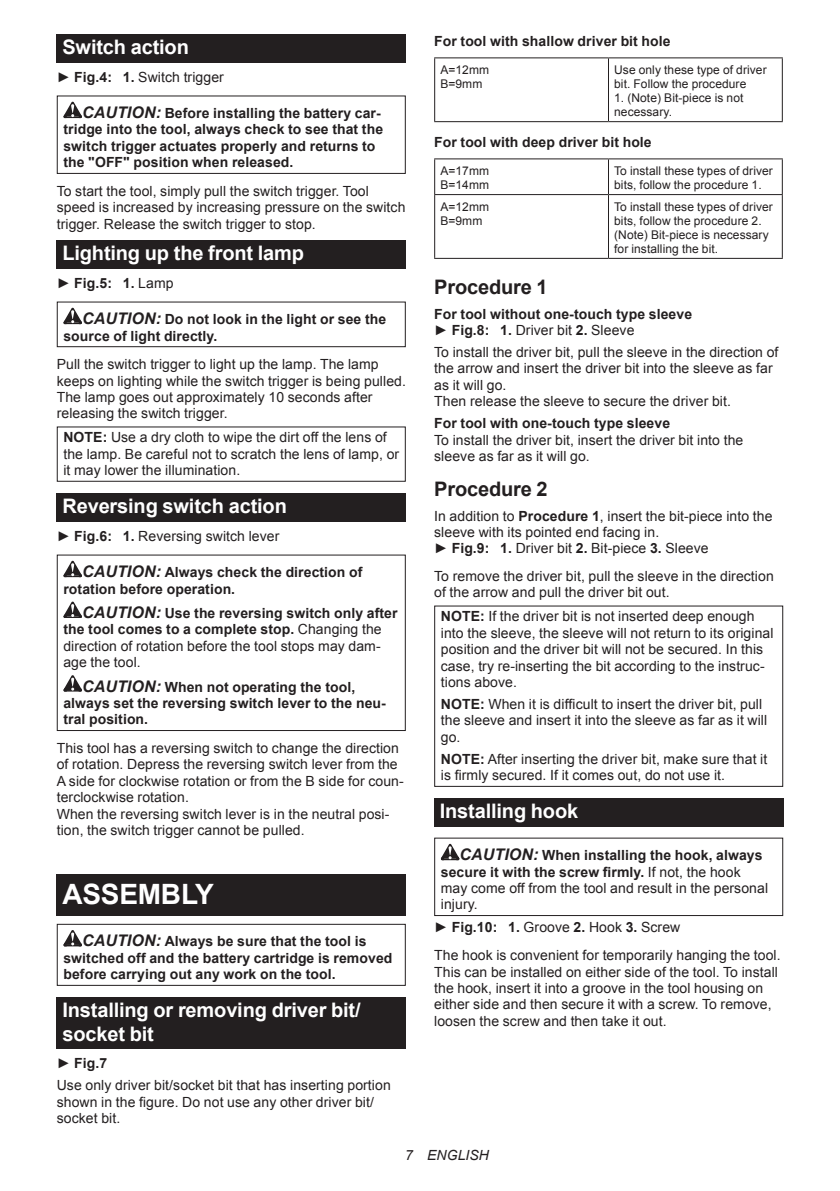
<style>
.page{position:relative;width:840px;height:1191px;background:#fff}
.page>*{position:absolute;margin:0;border:0;box-sizing:border-box;transform-origin:0 0}
.t1{font:700 28px "Arial";letter-spacing:-.01em;color:#fff}
.t2{font:700 20px/23.4px "Arial";letter-spacing:-.01em;color:#fff}
.t3{font:700 20px "Arial";letter-spacing:-.01em;color:#231f20}
.t4{font:14px/16.4px "Arial";letter-spacing:.005em;color:#231f20}
.t5{font:700 14px/16.4px "Arial";letter-spacing:.005em;color:#231f20}
.t6{font:italic 14px "Arial";letter-spacing:.005em;color:#231f20}
.t7{font:12px/14px "Arial";letter-spacing:.005em;color:#231f20}
.s1{font-weight:700}
.s2{font-style:italic;font-size:16px}
.s3{font-weight:400}
.s4{font-weight:700;font-style:italic;font-size:16px}
</style>
<div class="page">
<div style="left:57px;top:34px;width:348px;height:29px;background:#231f20"></div>
<svg style="left:63px;top:102px;width:19px;height:16px"></svg>
<div style="left:57px;top:95px;width:348px;height:79px;border:1px solid #231f20"></div>
<div style="left:57px;top:240px;width:348px;height:28px;background:#231f20"></div>
<svg style="left:63px;top:308px;width:19px;height:16px"></svg>
<div style="left:57px;top:301px;width:348px;height:46px;border:1px solid #231f20"></div>
<div style="left:57px;top:426px;width:348px;height:56px;border:1px solid #231f20"></div>
<div style="left:57px;top:493px;width:348px;height:28px;background:#231f20"></div>
<svg style="left:63px;top:561px;width:19px;height:16px"></svg>
<svg style="left:63px;top:601px;width:19px;height:17px"></svg>
<svg style="left:63px;top:675px;width:19px;height:16px"></svg>
<div style="left:57px;top:554px;width:348px;height:177px;border:1px solid #231f20"></div>
<div style="left:57px;top:874px;width:348px;height:41px;background:#231f20"></div>
<svg style="left:63px;top:930px;width:19px;height:16px"></svg>
<div style="left:57px;top:923px;width:348px;height:62px;border:1px solid #231f20"></div>
<div style="left:57px;top:997px;width:348px;height:52px;background:#231f20"></div>
<hr style="left:434px;top:57px;width:174px;height:1px;background:#231f20">
<hr style="left:434px;top:58px;width:1px;height:63px;background:#231f20">
<hr style="left:608px;top:57px;width:174px;height:1px;background:#231f20">
<hr style="left:607px;top:58px;width:1px;height:63px;background:#231f20">
<hr style="left:781px;top:58px;width:1px;height:63px;background:#231f20">
<hr style="left:434px;top:121px;width:174px;height:1px;background:#231f20">
<hr style="left:608px;top:121px;width:174px;height:1px;background:#231f20">
<hr style="left:434px;top:158px;width:174px;height:1px;background:#231f20">
<hr style="left:434px;top:159px;width:1px;height:35px;background:#231f20">
<hr style="left:608px;top:158px;width:174px;height:1px;background:#231f20">
<hr style="left:607px;top:159px;width:1px;height:35px;background:#231f20">
<hr style="left:781px;top:159px;width:1px;height:35px;background:#231f20">
<hr style="left:434px;top:194px;width:174px;height:1px;background:#231f20">
<hr style="left:434px;top:195px;width:1px;height:63px;background:#231f20">
<hr style="left:608px;top:194px;width:174px;height:1px;background:#231f20">
<hr style="left:607px;top:195px;width:1px;height:63px;background:#231f20">
<hr style="left:781px;top:195px;width:1px;height:63px;background:#231f20">
<hr style="left:434px;top:258px;width:174px;height:1px;background:#231f20">
<hr style="left:608px;top:258px;width:174px;height:1px;background:#231f20">
<div style="left:434px;top:605px;width:348px;height:182px;border:1px solid #231f20"></div>
<div style="left:434px;top:798px;width:348px;height:28px;background:#231f20"></div>
<svg style="left:440px;top:844px;width:19px;height:16px"></svg>
<div style="left:434px;top:837px;width:348px;height:79px;border:1px solid #231f20"></div>
<h2 class="t2" style="left:62px;top:36px;width:128px">Switch action</h2>
<p class="t4" style="left:57px;top:69px;width:168px">► <span class="s1">Fig.4: 1.</span> Switch trigger</p>
<p class="t5" style="left:63px;top:105px;width:321px;text-indent:19px"><span class="s2">CAUTION:</span> Before installing the battery car&shy;tridge into the tool, always check to see that the switch trigger actuates properly and returns to the "OFF" position when released.</p>
<p class="t4" style="left:57px;top:183px;width:350px">To start the tool, simply pull the switch trigger. Tool speed is increased by increasing pressure on the switch trigger. Release the switch trigger to stop.</p>
<h2 class="t2" style="left:62px;top:242px;width:243px">Lighting up the front lamp</h2>
<p class="t5" style="left:57px;top:275px;width:118px"><span class="s3">►</span> Fig.5: 1. <span class="s3">Lamp</span></p>
<p class="t5" style="left:63px;top:311px;width:324px;text-indent:19px"><span class="s2">CAUTION:</span> Do not look in the light or see the source of light directly.</p>
<p class="t4" style="left:57px;top:356px;width:350px">Pull the switch trigger to light up the lamp. The lamp keeps on lighting while the switch trigger is being pulled.<br>The lamp goes out approximately 10 seconds after releasing the switch trigger.</p>
<p class="t4" style="left:63px;top:429px;width:337px"><span class="s1">NOTE:</span> Use a dry cloth to wipe the dirt off the lens of the lamp. Be careful not to scratch the lens of lamp, or it may lower the illumination.</p>
<h2 class="t2" style="left:62px;top:495px;width:226px">Reversing switch action</h2>
<p class="t4" style="left:57px;top:528px;width:224px">► <span class="s1">Fig.6: 1.</span> Reversing switch lever</p>
<p class="t5" style="left:63px;top:564px;width:300px;text-indent:19px"><span class="s2">CAUTION:</span> Always check the direction of rotation before operation.</p>
<p class="t4" style="left:63px;top:605px;width:335px;text-indent:19px"><span class="s4">CAUTION:</span> <span class="s1">Use the reversing switch only after the tool comes to a complete stop.</span> Changing the direction of rotation before the tool stops may dam&shy;age the tool.</p>
<p class="t5" style="left:63px;top:679px;width:323px;text-indent:19px"><span class="s2">CAUTION:</span> When not operating the tool, always set the reversing switch lever to the neu&shy;tral position.</p>
<p class="t4" style="left:57px;top:740px;width:348px">This tool has a reversing switch to change the direction of rotation. Depress the reversing switch lever from the A side for clockwise rotation or from the B side for coun&shy;terclockwise rotation.<br>When the reversing switch lever is in the neutral posi&shy;tion, the switch trigger cannot be pulled.</p>
<h1 class="t1" style="left:62px;top:876px;width:153px">ASSEMBLY</h1>
<p class="t5" style="left:63px;top:933px;width:330px;text-indent:19px"><span class="s2">CAUTION:</span> Always be sure that the tool is switched off and the battery cartridge is removed before carrying out any work on the tool.</p>
<h2 class="t2" style="left:62px;top:999px;width:299px">Installing or removing driver bit/ socket bit</h2>
<p class="t4" style="left:57px;top:1052px;width:335px;line-height:22px">► <span class="s1">Fig.7<br></span>Use only driver bit/socket bit that has inserting portion</p>
<p class="t4" style="left:57px;top:1093px;width:318px">shown in the figure. Do not use any other driver bit/ socket bit.</p>
<p class="t5" style="left:434px;top:33px;width:238px">For tool with shallow driver bit hole</p>
<p class="t7" style="left:440px;top:63px;width:50px">A=12mm<br>B=9mm</p>
<p class="t7" style="left:613px;top:63px;width:154px">Use only these type of driver bit. Follow the procedure</p>
<p class="t7" style="left:613px;top:91px;width:131px">1. (Note) Bit-piece is not necessary.</p>
<p class="t5" style="left:434px;top:134px;width:219px">For tool with deep driver bit hole</p>
<p class="t7" style="left:440px;top:164px;width:50px">A=17mm<br>B=14mm</p>
<p class="t7" style="left:613px;top:164px;width:160px">To install these types of driver bits, follow the procedure 1.</p>
<p class="t7" style="left:440px;top:199px;width:50px">A=12mm<br>B=9mm</p>
<p class="t7" style="left:613px;top:199px;width:160px">To install these types of driver bits, follow the procedure 2. (Note) Bit-piece is necessary for installing the bit.</p>
<h2 class="t3" style="left:434px;top:273px;width:115px">Procedure 1</h2>
<p class="t5" style="left:434px;top:306px;width:259px">For tool without one-touch type sleeve <span class="s3">►</span> Fig.8: 1. <span class="s3">Driver bit</span> 2. <span class="s3">Sleeve</span></p>
<p class="t4" style="left:434px;top:344px;width:345px">To install the driver bit, pull the sleeve in the direction of the arrow and insert the driver bit into the sleeve as far as it will go.<br>Then release the sleeve to secure the driver bit.</p>
<p class="t5" style="left:434px;top:415px;width:237px">For tool with one-touch type sleeve</p>
<p class="t4" style="left:434px;top:431px;width:310px">To install the driver bit, insert the driver bit into the sleeve as far as it will go.</p>
<h2 class="t3" style="left:434px;top:475px;width:115px">Procedure 2</h2>
<p class="t4" style="left:434px;top:507px;width:340px">In addition to <span class="s1">Procedure 1</span>, insert the bit-piece into the sleeve with its pointed end facing in.<br>► <span class="s1">Fig.9: 1.</span> Driver bit <span class="s1">2.</span> Bit-piece <span class="s1">3.</span> Sleeve</p>
<p class="t4" style="left:434px;top:568px;width:341px">To remove the driver bit, pull the sleeve in the direction of the arrow and pull the driver bit out.</p>
<p class="t4" style="left:440px;top:608px;width:334px"><span class="s1">NOTE:</span> If the driver bit is not inserted deep enough into the sleeve, the sleeve will not return to its original position and the driver bit will not be secured. In this case, try re-inserting the bit according to the instruc&shy;tions above.</p>
<p class="t4" style="left:440px;top:696px;width:328px"><span class="s1">NOTE:</span> When it is difficult to insert the driver bit, pull the sleeve and insert it into the sleeve as far as it will go.</p>
<p class="t4" style="left:440px;top:751px;width:328px"><span class="s1">NOTE:</span> After inserting the driver bit, make sure that it is firmly secured. If it comes out, do not use it.</p>
<h2 class="t2" style="left:439px;top:800px;width:140px">Installing hook</h2>
<p class="t4" style="left:440px;top:847px;width:328px;text-indent:19px"><span class="s4">CAUTION:</span> <span class="s1">When installing the hook, always secure it with the screw firmly.</span> If not, the hook may come off from the tool and result in the personal injury.</p>
<p class="t4" style="left:434px;top:913px;width:348px;line-height:27.8px">► <span class="s1">Fig.10: 1.</span> Groove <span class="s1">2.</span> Hook <span class="s1">3.</span> Screw<br>The hook is convenient for temporarily hanging the tool.</p>
<p class="t4" style="left:434px;top:963px;width:345px">This can be installed on either side of the tool. To install the hook, insert it into a groove in the tool housing on either side and then secure it with a screw. To remove, loosen the screw and then take it out.</p>
<p class="t6" style="left:405px;top:1146px;width:85px">7 ENGLISH</p>
</div>
